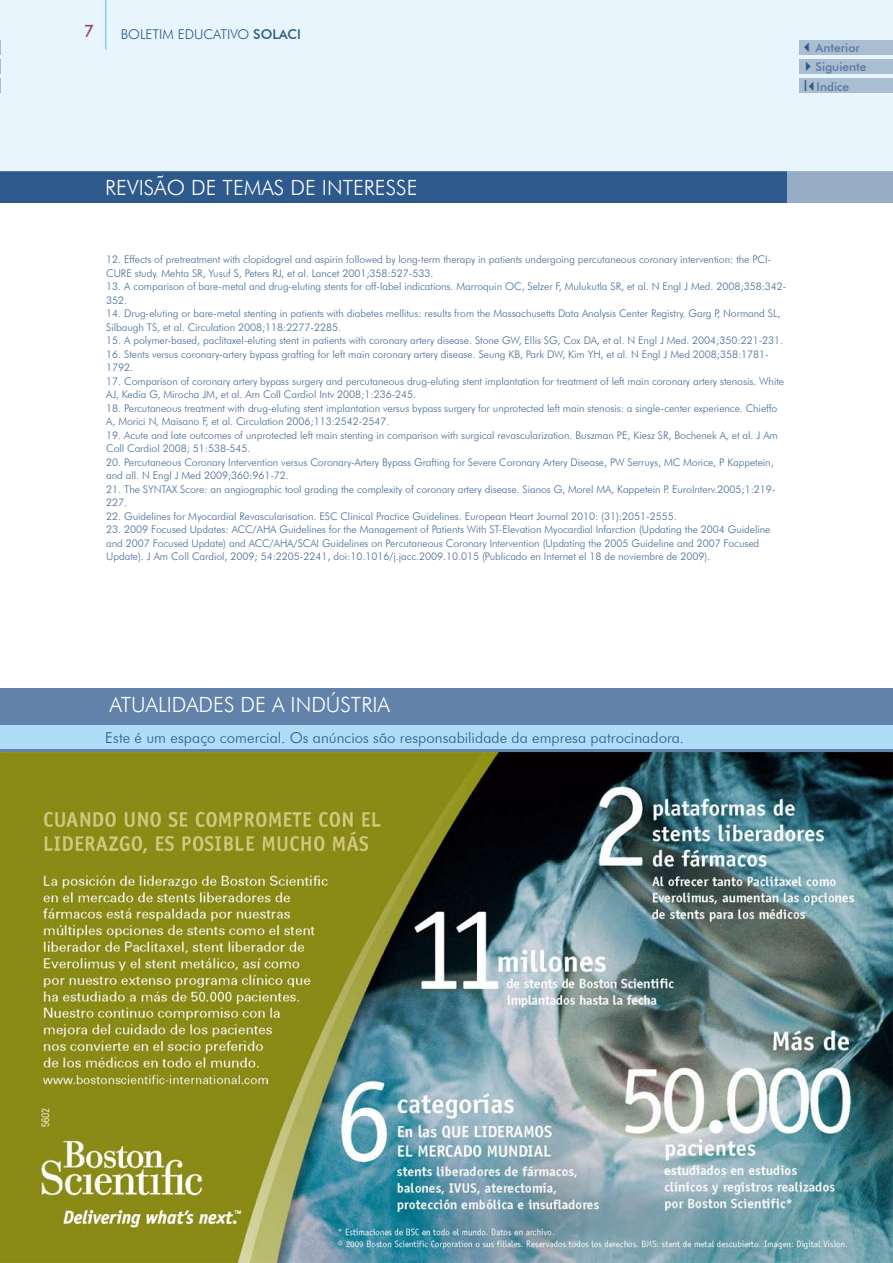
<style>
.page{position:relative;width:893px;height:1263px;background:#fff}
.page>*{position:absolute;margin:0;border:0;box-sizing:border-box;transform-origin:0 0}
.t1{font:300 21px "Futura BT";color:#fff}
.t2{font:500 17.25px "Futura BT";color:#941a2a}
.t3{font:300 15px "Futura BT";letter-spacing:.005em;color:#2d598c}
.t4{font:300 13.5px "Futura BT";color:#2d598c}
.t5{font:500 12px/20.2px "Futura BT";color:#577aa3}
.t6{font:300 10.5px/13.5px "Futura BT";letter-spacing:-.005em;color:#426a97}
.s1{font-weight:500}
.s2{color:#2d598c}
.s3{font-family:"Arial";font-weight:400;font-size:15px;color:#2d598c}
</style>
<div class="page">
<div style="left:0;top:171px;width:33px;height:32px;background:#2d598c"></div>
<div style="left:787px;top:171px;width:106px;height:32px;background:#96acc5"></div>
<div style="left:33px;top:171px;width:754px;height:32px;background:#2d598c"></div>
<div style="left:0;top:0;width:893px;height:171px;background:#e9f5fc"></div>
<svg style="left:0;top:40px;width:1px;height:33px"></svg>
<svg style="left:0;top:79px;width:1px;height:14px"></svg>
<div style="left:799px;top:41px;width:94px;height:14px;background:#abbdd1"></div>
<div style="left:799px;top:60px;width:94px;height:14px;background:#abbdd1"></div>
<div style="left:799px;top:79px;width:94px;height:14px;background:#abbdd1"></div>
<div style="left:0;top:688px;width:893px;height:64px;background:#6282a9"></div>
<div style="left:0;top:725px;width:893px;height:24px;background:#afdcf6"></div>
<img style="left:0;top:752px;width:893px;height:511px">
<h2 class="t2" style="left:84px;top:21px;width:12px">7</h2>
<p class="t4" style="left:121px;top:26px;width:182px">BOLETIM EDUCATIVO <span class="s1">SOLACI</span></p>
<p class="t5" style="left:801px;top:37px;width:61px"><span class="s2">✓</span>Anterior</p>
<p class="t5" style="left:801px;top:56px;width:67px"><span class="s2">✔</span>Siguiente<br><span class="s3">I</span><span class="s2">✓</span>Indice</p>
<h1 class="t1" style="left:105px;top:175px;width:314px">REVISÃO DE TEMAS DE INTERESSE</h1>
<p class="t6" style="left:106px;top:253px;width:666px">12. Effects of pretreatment with clopidogrel and aspirin followed by long-term therapy in patients undergoing percutaneous coronary intervention: the PCI-<br>CURE study. Mehta SR, Yusuf S, Peters RJ, et al. Lancet 2001;358:527-533.</p>
<p class="t6" style="left:106px;top:280px;width:682px">13. A comparison of bare-metal and drug-eluting stents for off-label indications. Marroquin OC, Selzer F, Mulukutla SR, et al. N Engl J Med. 2008;358:342-<br>352.</p>
<p class="t6" style="left:106px;top:307px;width:676px">14. Drug-eluting or bare-metal stenting in patients with diabetes mellitus: results from the Massachusetts Data Analysis Center Registry. Garg P, Normand SL,<br>Silbaugh TS, et al. Circulation 2008;118:2277-2285.</p>
<p class="t6" style="left:106px;top:334px;width:678px">15. A polymer-based, paclitaxel-eluting stent in patients with coronary artery disease. Stone GW, Ellis SG, Cox DA, et al. N Engl J Med. 2004;350:221-231.</p>
<p class="t6" style="left:106px;top:347px;width:664px">16. Stents versus coronary-artery bypass grafting for left main coronary artery disease. Seung KB, Park DW, Kim YH, et al. N Engl J Med 2008;358:1781-<br>1792.</p>
<p class="t6" style="left:106px;top:374px;width:679px">17. Comparison of coronary artery bypass surgery and percutaneous drug-eluting stent implantation for treatment of left main coronary artery stenosis. White<br>AJ, Kedia G, Mirocha JM, et al. Am Coll Cardiol Intv 2008;1:236-245.</p>
<p class="t6" style="left:106px;top:401px;width:673px">18. Percutaneous treatment with drug-eluting stent implantation versus bypass surgery for unprotected left main stenosis: a single-center experience. Chieffo<br>A, Morici N, Maisano F, et al. Circulation 2006;113:2542-2547.</p>
<p class="t6" style="left:106px;top:428px;width:673px">19. Acute and late outcomes of unprotected left main stenting in comparison with surgical revascularization. Buszman PE, Kiesz SR, Bochenek A, et al. J Am<br>Coll Cardiol 2008; 51:538-545.</p>
<p class="t6" style="left:106px;top:455px;width:669px">20. Percutaneous Coronary Intervention versus Coronary-Artery Bypass Grafting for Severe Coronary Artery Disease, PW Serruys, MC Morice, P Kappetein, and all. N Engl J Med 2009;360:961-72.</p>
<p class="t6" style="left:106px;top:482px;width:671px">21. The SYNTAX Score: an angiographic tool grading the complexity of coronary artery disease. Sianos G, Morel MA, Kappetein P. EuroInterv.2005;1:219-<br>227.</p>
<p class="t6" style="left:106px;top:509px;width:572px">22. Guidelines for Myocardial Revascularisation. ESC Clinical Practice Guidelines. European Heart Journal 2010: (31):2051-2555.</p>
<p class="t6" style="left:106px;top:523px;width:666px">23. 2009 Focused Updates: ACC/AHA Guidelines for the Management of Patients With ST-Elevation Myocardial Infarction (Updating the 2004 Guideline and 2007 Focused Update) and ACC/AHA/SCAI Guidelines on Percutaneous Coronary Intervention (Updating the 2005 Guideline and 2007 Focused<br>Update). J Am Coll Cardiol, 2009; 54:2205-2241, doi:10.1016/j.jacc.2009.10.015 (Publicado en Internet el 18 de noviembre de 2009).</p>
<h1 class="t1" style="left:110px;top:692px;width:282px">ATUALIDADES DE A INDÚSTRIA</h1>
<h3 class="t3" style="left:105px;top:728px;width:580px">Este é um espaço comercial. Os anúncios são responsabilidade da empresa patrocinadora.</h3>
</div>
